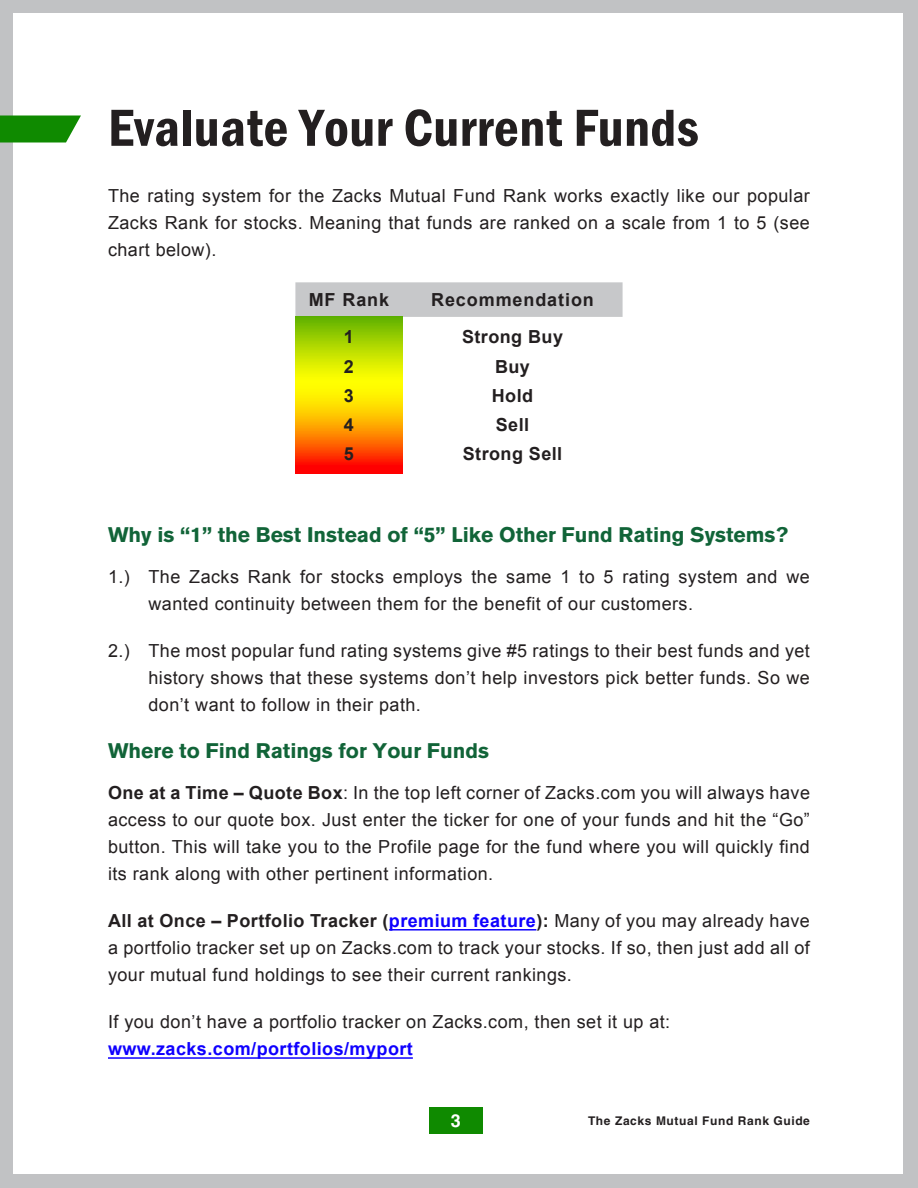
<style>
.page{position:relative;width:918px;height:1188px;background:#c1c2c4}
.page>*{position:absolute;margin:0;border:0;box-sizing:border-box;transform-origin:0 0}
.Head{font:600 condensed 54px "Franklin Gothic";letter-spacing:.01em;color:#231f20}
.SubHead2{font:700 21px "Akzidenz Grotesk BE";color:#116438}
.Body{font:18px/27px "Arial";letter-spacing:.025em;color:#231f20;text-align:justify}
.Body_text__bullets_1{font:18px/27px "Arial";letter-spacing:.025em;color:#231f20}
.Body-2{font:700 18px "Arial";letter-spacing:.025em;color:#231f20}
.Body_text{font:700 18px "Arial";letter-spacing:.05em;color:#231f20}
.t1{font:700 18px "Helvetica";color:#fff}
.t2{font:700 12px "Helvetica";letter-spacing:.05em;color:#231f20}
.s1{font-weight:700}
.s2{font-weight:700;color:#0f00ff}
</style>
<div class="page">
<div style="left:14px;top:14px;width:889px;height:1160px;background:#fff"></div>
<svg style="left:0;top:116px;width:81px;height:27px;background:#29961c"></svg>
<div style="left:429px;top:1107px;width:54px;height:27px;background:#0f8a00"></div>
<hr style="left:389px;top:929px;width:147px;height:2px;background:#0f00ff">
<hr style="left:108px;top:1057px;width:305px;height:2px;background:#0f00ff">
<div style="left:295px;top:282px;width:328px;height:35px;background:#c7c8ca"></div>
<svg style="left:295px;top:317px;width:108px;height:157px;background:#e0af00"></svg>
<p class="Head" style="left:108px;top:92px;width:592px">Evaluate Your Current Funds</p>
<p class="Body" style="left:108px;top:182px;width:703px">The rating system for the Zacks Mutual Fund Rank works exactly like our popular Zacks Rank for stocks. Meaning that funds are ranked on a scale from 1 to 5 (see chart below).</p>
<p class="Body_text" style="left:309px;top:288px;width:82px">MF Rank</p>
<p class="Body_text" style="left:431px;top:288px;width:164px">Recommendation</p>
<p class="Body-2" style="left:344px;top:325px;width:12px">1</p>
<p class="Body-2" style="left:344px;top:354px;width:12px">2</p>
<p class="Body-2" style="left:344px;top:384px;width:12px">3</p>
<p class="Body-2" style="left:344px;top:413px;width:12px">4</p>
<p class="Body-2" style="left:344px;top:442px;width:12px">5</p>
<p class="Body-2" style="left:462px;top:325px;width:103px">Strong Buy</p>
<p class="Body-2" style="left:495px;top:354px;width:36px">Buy</p>
<p class="Body-2" style="left:492px;top:384px;width:43px">Hold</p>
<p class="Body-2" style="left:496px;top:413px;width:35px">Sell</p>
<p class="Body-2" style="left:463px;top:442px;width:101px">Strong Sell</p>
<p class="SubHead2" style="left:108px;top:523px;width:682px">Why is “1” the Best Instead of “5” Like Other Fund Rating Systems?</p>
<p class="Body_text__bullets_1" style="left:148px;top:563px;width:663px;text-indent:-40px">1.) The Zacks Rank for stocks employs the same 1 to 5 rating system and we wanted continuity between them for the benefit of our customers.</p>
<p class="Body_text__bullets_1" style="left:148px;top:637px;width:663px;text-align:justify;text-indent:-40px">2.) The most popular fund rating systems give #5 ratings to their best funds and yet history shows that these systems don’t help investors pick better funds. So we don’t want to follow in their path.</p>
<p class="SubHead2" style="left:108px;top:739px;width:383px">Where to Find Ratings for Your Funds</p>
<p class="Body" style="left:108px;top:779px;width:704px"><span class="s1">One at a Time – Quote Box</span>: In the top left corner of Zacks.com you will always have access to our quote box. Just enter the ticker for one of your funds and hit the “Go” button. This will take you to the Profile page for the fund where you will quickly find its rank along with other pertinent information.</p>
<p class="Body" style="left:108px;top:907px;width:703px"><span class="s1">All at Once – Portfolio Tracker (</span><span class="s2">premium feature</span><span class="s1">):</span> Many of you may already have a portfolio tracker set up on Zacks.com to track your stocks. If so, then just add all of your mutual fund holdings to see their current rankings.</p>
<p class="Body" style="left:108px;top:1008px;width:564px">If you don’t have a portfolio tracker on Zacks.com, then set it up at: <span class="s2">www.zacks.com/portfolios/myport</span></p>
<p class="t1" style="left:451px;top:1110px;width:12px">3</p>
<p class="t2" style="left:588px;top:1114px;width:223px">The Zacks Mutual Fund Rank Guide</p>
</div>
